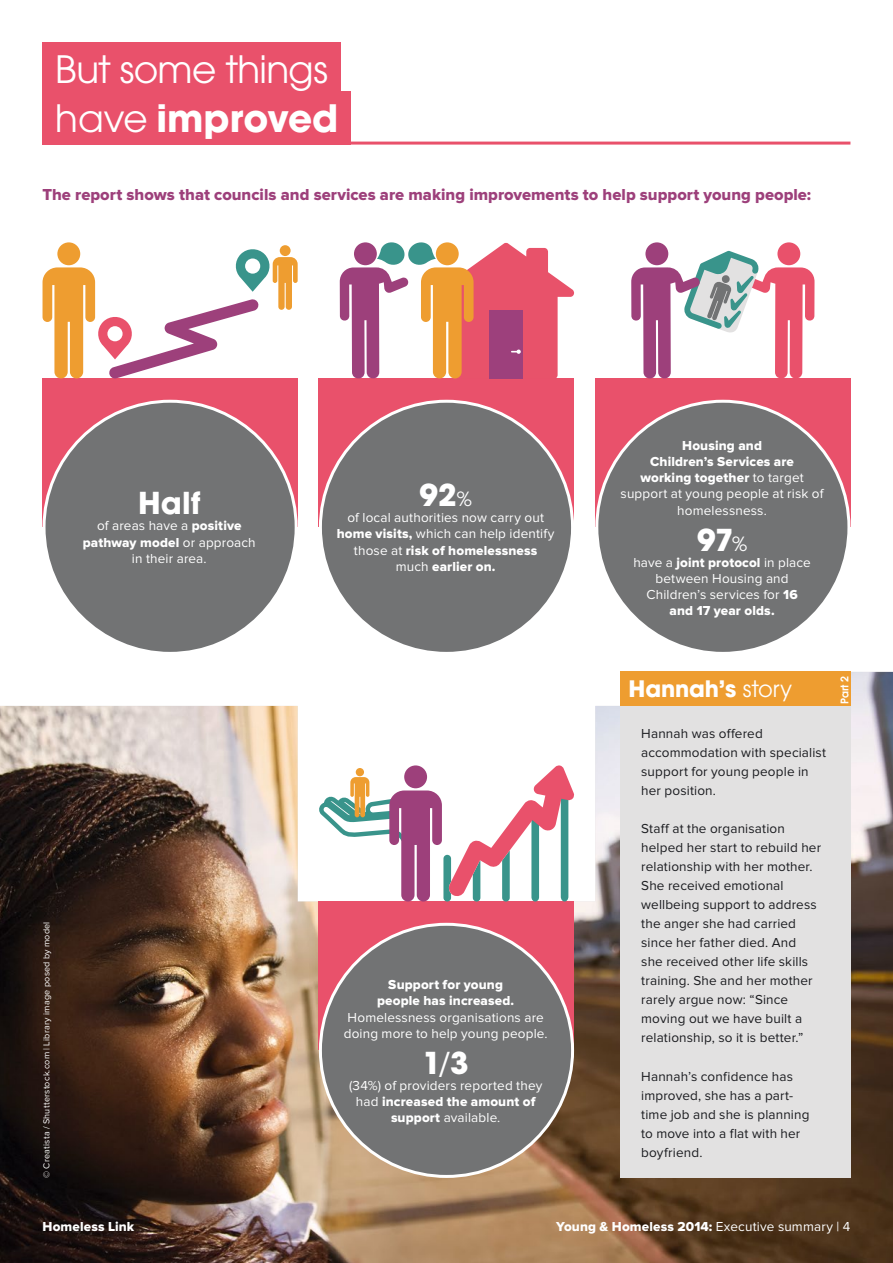
<style>
.page{position:relative;width:893px;height:1263px;background:#fff}
.page>*{position:absolute;margin:0;border:0;box-sizing:border-box;transform-origin:0 0}
.t1{font:37.5px "ITC Avant Garde Pro";letter-spacing:-.02em;color:#fff}
.t2{font:700 37.5px "ITC Avant Garde Pro";color:#fff}
.t3{font:700 30px "ITC Avant Garde Pro";color:#fff}
.t4{font:700 22.5px "ITC Avant Garde Pro";letter-spacing:-.005em;color:#fff}
.t5{font:16.5px "Proxima Nova Extrabld";color:#9d407b}
.t6{font:13.5px/19px "Proxima Nova";letter-spacing:.01em;color:#1b1c20}
.t7{font:13.5px/16.2px "Proxima Nova";letter-spacing:.01em;color:#fff;text-align:center}
.t8{font:13.5px/16.2px "Proxima Nova Extrabld";letter-spacing:.01em;color:#fff;text-align:center}
.t9{font:600 10.5px "ITC Avant Garde Pro";color:#fff}
.t10{font:9px "Proxima Nova";letter-spacing:.025em;color:#fff}
.s1{font-weight:400}
.s2{font-family:"Proxima Nova Extrabld"}
.s3{font-family:"Proxima Nova"}
.s4{font-weight:400;font-size:19.5px}
</style>
<div class="page">
<img style="left:0;top:672px;width:893px;height:591px">
<hr style="left:43px;top:142px;width:807px;height:3px;background:#e9516b">
<div style="left:43px;top:91px;width:308px;height:54px;background:#e9516b"></div>
<div style="left:43px;top:43px;width:298px;height:53px;background:#e9516b"></div>
<div style="left:620px;top:706px;width:230px;height:472px;background:#e2e1e1"></div>
<div style="left:620px;top:672px;width:230px;height:34px;background:#ee9d30"></div>
<div style="left:43px;top:378px;width:255px;height:149px;background:#e9516b"></div>
<div style="left:44px;top:401px;width:252px;height:252px;background:#727374;border-radius:50%"></div>
<svg style="left:43px;top:242px;width:255px;height:136px"></svg>
<div style="left:319px;top:378px;width:255px;height:149px;background:#e9516b"></div>
<div style="left:320px;top:401px;width:253px;height:252px;background:#727374;border-radius:50%"></div>
<svg style="left:340px;top:242px;width:234px;height:137px"></svg>
<div style="left:595px;top:378px;width:255px;height:149px;background:#e9516b"></div>
<div style="left:597px;top:401px;width:252px;height:252px;background:#727374;border-radius:50%"></div>
<svg style="left:631px;top:242px;width:184px;height:137px"></svg>
<div style="left:319px;top:901px;width:255px;height:149px;background:#e9516b"></div>
<div style="left:320px;top:924px;width:253px;height:252px;background:#727374;border-radius:50%"></div>
<svg style="left:319px;top:765px;width:255px;height:136px"></svg>
<h1 class="t1" style="left:55px;top:46px;width:274px">But some things</h1>
<h1 class="t2" style="left:55px;top:93px;width:285px"><span class="s1">have</span> improved</h1>
<p class="t5" style="left:43px;top:187px;width:770px">The report shows that councils and services are making improvements to help support young people:</p>
<h2 class="t3" style="left:138px;top:483px;width:64px">Half</h2>
<p class="t7" style="left:97px;top:518px;width:146px">of areas have a <span class="s2">positive</span></p>
<p class="t8" style="left:83px;top:534px;width:174px">pathway model <span class="s3">or approach</span></p>
<p class="t7" style="left:132px;top:551px;width:76px">in their area.</p>
<p class="t10" style="left:43px;top:1178px;width:258px;rotate:-90deg">© Creatista / Shutterstock.com | Library image posed by model</p>
<h2 class="t3" style="left:420px;top:475px;width:54px">92<span class="s4">%</span></h2>
<p class="t7" style="left:337px;top:510px;width:219px">of local authorities now carry out <span class="s2">home visits,</span> which can help identify</p>
<p class="t8" style="left:354px;top:543px;width:185px"><span class="s3">those at</span> risk of homelessness <span class="s3">much</span> earlier on.</p>
<p class="t8" style="left:377px;top:977px;width:138px">Support for young people has increased.</p>
<p class="t7" style="left:344px;top:1009px;width:205px;text-align:left">Homelessness organisations are doing more to help young people.</p>
<h2 class="t3" style="left:423px;top:1042px;width:47px">1<span class="s1">/</span>3</h2>
<p class="t7" style="left:349px;top:1078px;width:195px">(34%) of providers reported they</p>
<p class="t8" style="left:356px;top:1094px;width:181px"><span class="s3">had</span> increased the amount of</p>
<p class="t7" style="left:391px;top:1110px;width:111px"><span class="s2">support</span> available.</p>
<p class="t8" style="left:640px;top:438px;width:165px">Housing and<br>Children’s Services are working together <span class="s3">to target</span></p>
<p class="t7" style="left:621px;top:486px;width:204px">support at young people at risk of homelessness.</p>
<h2 class="t3" style="left:697px;top:519px;width:52px">97<span class="s4">%</span></h2>
<p class="t8" style="left:633px;top:555px;width:179px"><span class="s3">have a</span> joint protocol <span class="s3">in place</span></p>
<p class="t7" style="left:646px;top:571px;width:153px">between Housing and<br>Children’s services for <span class="s2">16</span></p>
<p class="t8" style="left:670px;top:603px;width:107px">and 17 year olds.</p>
<h3 class="t4" style="left:628px;top:674px;width:165px">Hannah’s <span class="s1">story</span></h3>
<p class="t9" style="left:838px;top:704px;width:29px;rotate:-90deg">Part 2</p>
<p class="t6" style="left:641px;top:724px;width:186px">Hannah was offered accommodation with specialist support for young people in her position.</p>
<p class="t6" style="left:641px;top:819px;width:181px">Staff at the organisation helped her start to rebuild her relationship with her mother.<br>She received emotional wellbeing support to address the anger she had carried since her father died. And she received other life skills training. She and her mother rarely argue now: “Since moving out we have built a relationship, so it is better.”</p>
<p class="t6" style="left:641px;top:1067px;width:170px">Hannah’s confidence has improved, she has a part&shy;time job and she is planning to move into a flat with her boyfriend.</p>
<p class="t8" style="left:43px;top:1219px;width:93px">Homeless Link</p>
<p class="t8" style="left:556px;top:1219px;width:296px">Young &amp; Homeless 2014: <span class="s3">Executive summary | 4</span></p>
</div>
